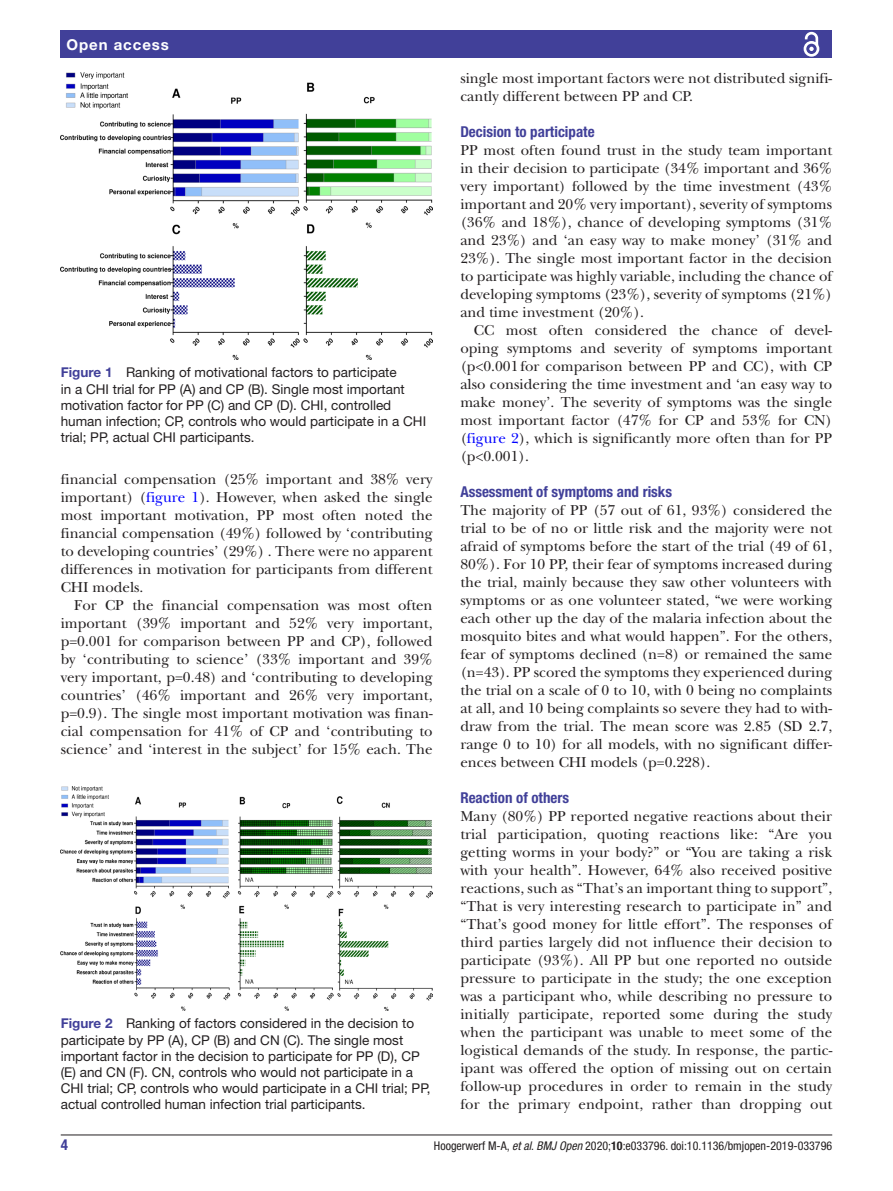
<style>
.page{position:relative;width:893px;height:1191px;background:#fff}
.page>*{position:absolute;margin:0;border:0;box-sizing:border-box;transform-origin:0 0}
.t1{font:15px/18px "New Baskerville";color:#231f20;text-align:justify}
.t2{font:700 condensed 15px "Helvetica Neue LT Std";color:#414099}
.t3{font:700 15px "Helvetica Neue LT Std";letter-spacing:.065em;color:#fff}
.t4{font:13.5px/16.2px "Helvetica Neue LT Std";color:#231f20}
.t5{font:condensed 12px "Helvetica Neue LT Std";color:#231f20}
.s1{font-weight:700;color:#414099}
.s2{color:#00f}
.s3{font-style:italic}
.s4{font-weight:700}
</style>
<div class="page">
<hr style="left:61px;top:1134px;width:771px;height:1px;background:#231f20">
<div style="left:61px;top:31px;width:771px;height:27px;background:#414099"></div>
<svg style="left:803px;top:31px;width:17px;height:26px"></svg>
<img style="left:61px;top:73px;width:372px;height:286px">
<img style="left:61px;top:786px;width:372px;height:224px">
<p class="t3" style="left:66px;top:35px;width:104px">Open access</p>
<p class="t4" style="left:61px;top:364px;width:367px"><span class="s1">Figure 1</span> Ranking of motivational factors to participate<br>in a CHI trial for PP (A) and CP (B). Single most important motivation factor for PP (C) and CP (D). CHI, controlled human infection; CP, controls who would participate in a CHI trial; PP, actual CHI participants.</p>
<p class="t1" style="left:61px;top:470px;width:373px">financial compensation (25% important and 38% very important) (<span class="s2">figure 1</span>). However, when asked the single most important motivation, PP most often noted the financial compensation (49%) followed by ‘contributing to developing countries’ (29%) . There were no apparent differences in motivation for participants from different CHI models.</p>
<p class="t1" style="left:61px;top:596px;width:373px;text-indent:14px">For CP the financial compensation was most often important (39% important and 52% very important, p=0.001 for comparison between PP and CP), followed by ‘contributing to science’ (33% important and 39% very important, p=0.48) and ‘contributing to developing countries’ (46% important and 26% very important, p=0.9). The single most important motivation was finan&shy;cial compensation for 41% of CP and ‘contributing to science’ and ‘interest in the subject’ for 15% each. The</p>
<p class="t4" style="left:61px;top:1015px;width:371px"><span class="s1">Figure 2</span> Ranking of factors considered in the decision to participate by PP (A), CP (B) and CN (C). The single most important factor in the decision to participate for PP (D), CP (E) and CN (F). CN, controls who would not participate in a CHI trial; CP, controls who would participate in a CHI trial; PP, actual controlled human infection trial participants.</p>
<p class="t1" style="left:460px;top:69px;width:373px">single most important factors were not distributed signifi&shy;cantly different between PP and CP.</p>
<p class="t2" style="left:460px;top:123px;width:136px">Decision to participate</p>
<p class="t1" style="left:460px;top:141px;width:373px">PP most often found trust in the study team important in their decision to participate (34% important and 36% very important) followed by the time investment (43% important and 20% very important), severity of symptoms (36% and 18%), chance of developing symptoms (31% and 23%) and ‘an easy way to make money’ (31% and 23%). The single most important factor in the decision to participate was highly variable, including the chance of developing symptoms (23%), severity of symptoms (21%) and time investment (20%).</p>
<p class="t1" style="left:460px;top:321px;width:373px;text-indent:13px">CC most often considered the chance of devel&shy;oping symptoms and severity of symptoms important (p&lt;0.001for comparison between PP and CC), with CP also considering the time investment and ‘an easy way to make money’. The severity of symptoms was the single most important factor (47% for CP and 53% for CN) (<span class="s2">figure 2</span>), which is significantly more often than for PP (p&lt;0.001).</p>
<p class="t2" style="left:460px;top:483px;width:213px">Assessment of symptoms and risks</p>
<p class="t1" style="left:460px;top:501px;width:373px">The majority of PP (57 out of 61, 93%) considered the trial to be of no or little risk and the majority were not afraid of symptoms before the start of the trial (49 of 61, 80%). For 10 PP, their fear of symptoms increased during the trial, mainly because they saw other volunteers with symptoms or as one volunteer stated, “we were working each other up the day of the malaria infection about the mosquito bites and what would happen”. For the others, fear of symptoms declined (n=8) or remained the same (n=43). PP scored the symptoms they experienced during the trial on a scale of 0 to 10, with 0 being no complaints at all, and 10 being complaints so severe they had to with&shy;draw from the trial. The mean score was 2.85 (SD 2.7, range 0 to 10) for all models, with no significant differ&shy;ences between CHI models (p=0.228).</p>
<p class="t2" style="left:460px;top:789px;width:110px">Reaction of others</p>
<p class="t1" style="left:460px;top:807px;width:373px">Many (80%) PP reported negative reactions about their trial participation, quoting reactions like: “Are you getting worms in your body?” or “You are taking a risk with your health”. However, 64% also received positive reactions, such as “That’s an important thing to support”, “That is very interesting research to participate in” and “That’s good money for little effort”. The responses of third parties largely did not influence their decision to participate (93%). All PP but one reported no outside pressure to participate in the study; the one exception was a participant who, while describing no pressure to initially participate, reported some during the study when the participant was unable to meet some of the logistical demands of the study. In response, the partic&shy;ipant was offered the option of missing out on certain follow-up procedures in order to remain in the study for the primary endpoint, rather than dropping out</p>
<p class="t2" style="left:61px;top:1135px;width:9px">4</p>
<p class="t5" style="left:434px;top:1138px;width:400px">Hoogerwerf M-A, <span class="s3">et al</span>. <span class="s3">BMJ Open</span> 2020;<span class="s4">10</span>:e033796. doi:10.1136/bmjopen-2019-033796</p>
</div>
